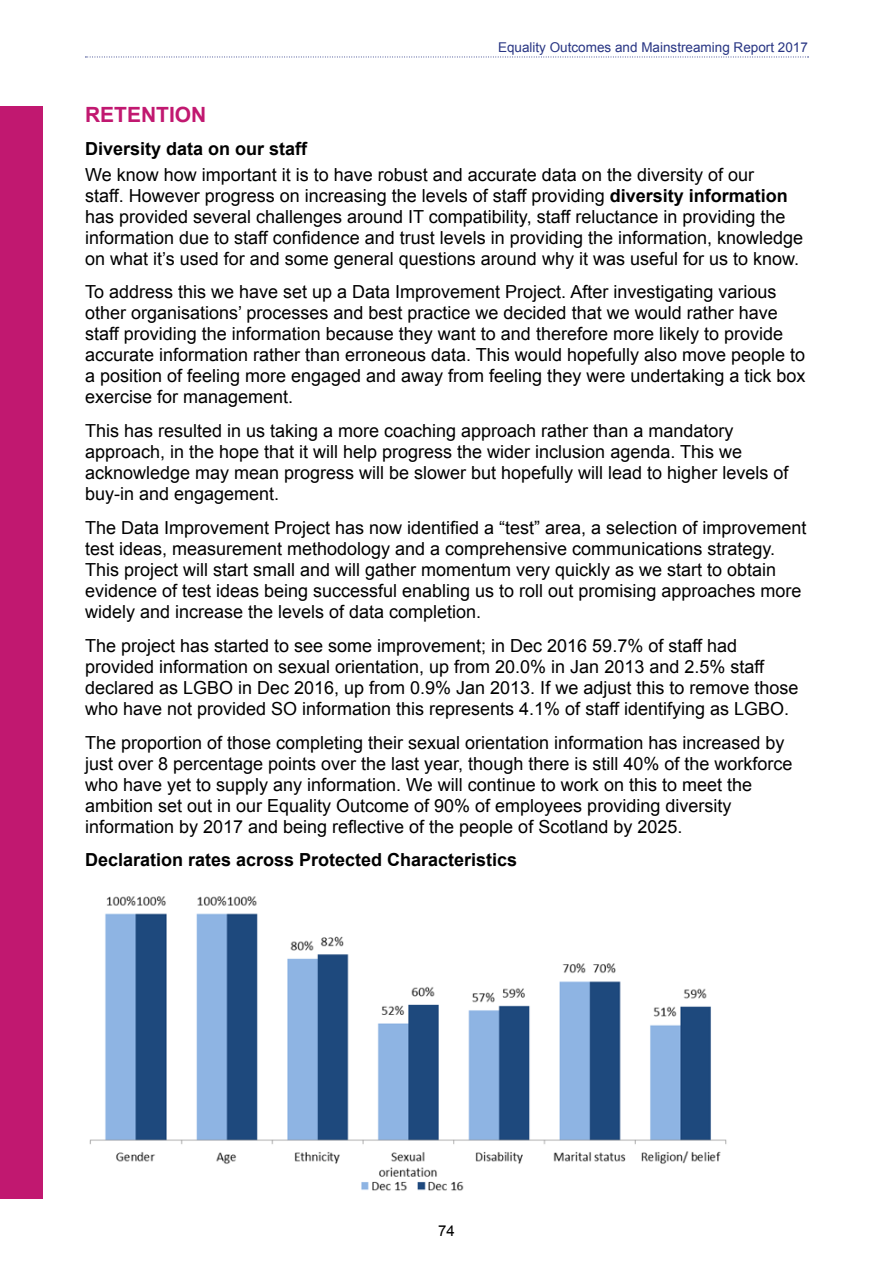
<style>
.page{position:relative;width:893px;height:1263px;background:#fff}
.page>*{position:absolute;margin:0;border:0;box-sizing:border-box;transform-origin:0 0}
.t1{font:700 21px "Arial";color:#c11870}
.t2{font:18px/21px "Arial";color:#000}
.t3{font:700 18px "Arial";color:#000}
.t4{font:15px "Arial";color:#000}
.t5{font:13.5px "Arial";color:#283583}
.s1{font-weight:700}
</style>
<div class="page">
<svg style="left:85px;top:57px;width:723px;height:1px"></svg>
<div style="left:0;top:106px;width:43px;height:1093px;background:#c11870"></div>
<img style="left:89px;top:896px;width:638px;height:295px">
<p class="t5" style="left:498px;top:39px;width:311px">Equality Outcomes and Mainstreaming Report 2017</p>
<p class="t1" style="left:85px;top:100px;width:123px">RETENTION</p>
<p class="t3" style="left:85px;top:137px;width:224px">Diversity data on our staff</p>
<p class="t2" style="left:85px;top:164px;width:720px">We know how important it is to have robust and accurate data on the diversity of our<br>staff. However progress on increasing the levels of staff providing <span class="s1">diversity information </span>has provided several challenges around IT compatibility, staff reluctance in providing the information due to staff confidence and trust levels in providing the information, knowledge on what it’s used for and some general questions around why it was useful for us to know.</p>
<p class="t2" style="left:85px;top:282px;width:722px">To address this we have set up a Data Improvement Project. After investigating various other organisations’ processes and best practice we decided that we would rather have staff providing the information because they want to and therefore more likely to provide accurate information rather than erroneous data. This would hopefully also move people to a position of feeling more engaged and away from feeling they were undertaking a tick box exercise for management.</p>
<p class="t2" style="left:85px;top:421px;width:705px">This has resulted in us taking a more coaching approach rather than a mandatory approach, in the hope that it will help progress the wider inclusion agenda. This we acknowledge may mean progress will be slower but hopefully will lead to higher levels of buy-in and engagement.</p>
<p class="t2" style="left:85px;top:517px;width:723px">The Data Improvement Project has now identified a “test” area, a selection of improvement test ideas, measurement methodology and a comprehensive communications strategy.<br>This project will start small and will gather momentum very quickly as we start to obtain evidence of test ideas being successful enabling us to roll out promising approaches more widely and increase the levels of data completion.</p>
<p class="t2" style="left:85px;top:635px;width:715px">The project has started to see some improvement; in Dec 2016 59.7% of staff had provided information on sexual orientation, up from 20.0% in Jan 2013 and 2.5% staff declared as LGBO in Dec 2016, up from 0.9% Jan 2013. If we adjust this to remove those who have not provided SO information this represents 4.1% of staff identifying as LGBO.</p>
<p class="t2" style="left:85px;top:732px;width:709px">The proportion of those completing their sexual orientation information has increased by just over 8 percentage points over the last year, though there is still 40% of the workforce who have yet to supply any information. We will continue to work on this to meet the ambition set out in our Equality Outcome of 90% of employees providing diversity information by 2017 and being reflective of the people of Scotland by 2025.</p>
<p class="t3" style="left:85px;top:848px;width:434px">Declaration rates across Protected Characteristics</p>
<p class="t4" style="left:438px;top:1220px;width:18px">74</p>
</div>
